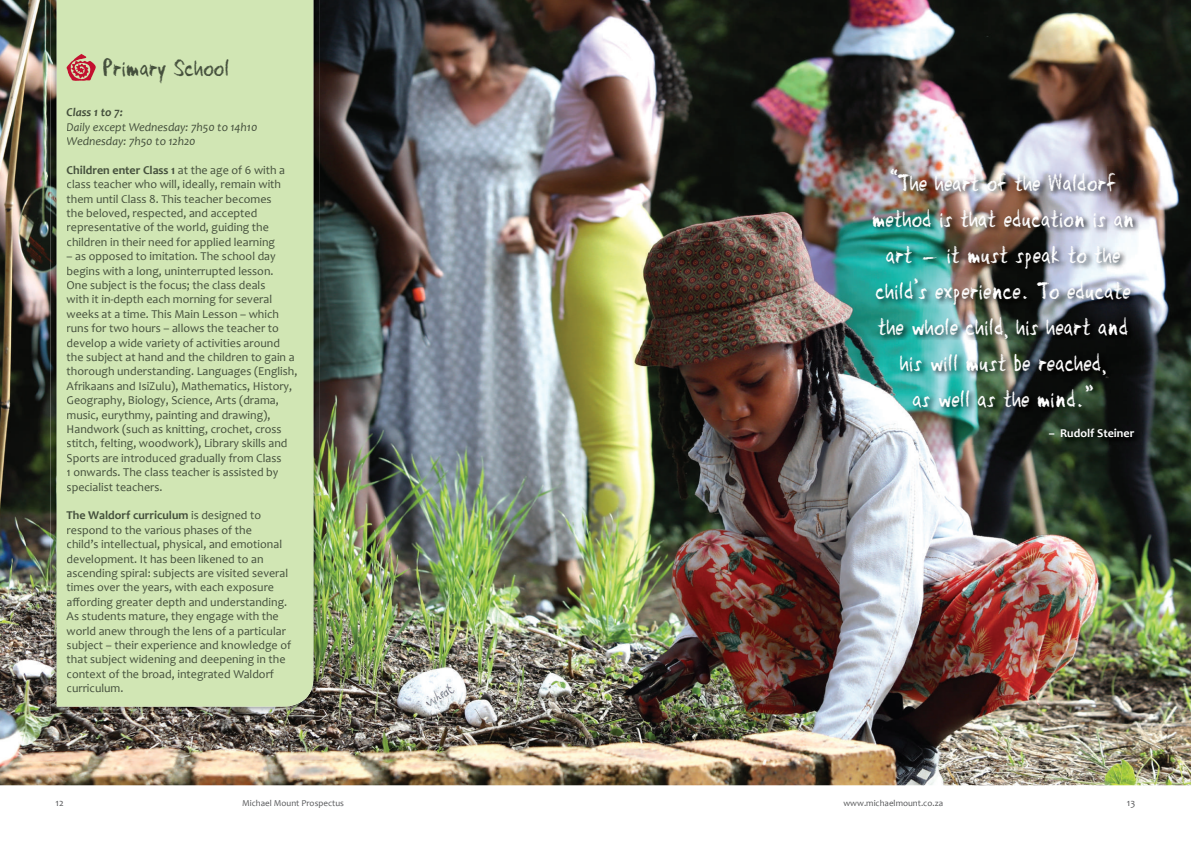
<style>
.page{position:relative;width:1191px;height:842px;background:#fff}
.page>*{position:absolute;margin:0;border:0;box-sizing:border-box;transform-origin:0 0}
.t1{font:30px/36px "Michael Mount Chalk";color:#fff;text-align:center}
.t2{font:30px "Michael Mount Chalk";color:#444f3c}
.t3{font:12px/14.4px "Candara";color:#444f3c}
.t4{font:italic 12px/14.4px "Candara";color:#444f3c}
.t5{font:700 12px "Candara";color:#fff}
.t6{font:italic 700 12px "Candara";color:#444f3c}
.t7{font:10px "Candara";color:#57585a}
.t8{font:9px "Candara";color:#57585a}
.s1{font-weight:700}
</style>
<div class="page">
<img style="left:0;top:0;width:1191px;height:785px">
<img style="left:50px;top:0;width:34px;height:713px">
<img style="left:286px;top:0;width:34px;height:713px">
<img style="left:84px;top:706px;width:202px;height:7px">
<div style="left:57px;top:0;width:256px;height:706px;background:#d1e6b4"></div>
<div style="left:103px;top:58px;width:127px;height:25px;background:#d1e6b4"></div>
<div style="left:67px;top:108px;width:55px;height:10px;background:#d1e6b4"></div>
<div style="left:67px;top:122px;width:190px;height:11px;background:#d1e6b4"></div>
<div style="left:67px;top:137px;width:128px;height:10px;background:#d1e6b4"></div>
<div style="left:67px;top:165px;width:107px;height:9px;background:#d1e6b4"></div>
<div style="left:175px;top:165px;width:110px;height:12px;background:#d1e6b4"></div>
<div style="left:67px;top:180px;width:214px;height:11px;background:#d1e6b4"></div>
<div style="left:67px;top:194px;width:204px;height:9px;background:#d1e6b4"></div>
<div style="left:67px;top:209px;width:190px;height:11px;background:#d1e6b4"></div>
<div style="left:67px;top:223px;width:202px;height:11px;background:#d1e6b4"></div>
<div style="left:67px;top:237px;width:208px;height:12px;background:#d1e6b4"></div>
<div style="left:67px;top:252px;width:209px;height:11px;background:#d1e6b4"></div>
<div style="left:67px;top:266px;width:206px;height:12px;background:#d1e6b4"></div>
<div style="left:67px;top:280px;width:198px;height:12px;background:#d1e6b4"></div>
<div style="left:67px;top:295px;width:205px;height:11px;background:#d1e6b4"></div>
<div style="left:67px;top:309px;width:212px;height:9px;background:#d1e6b4"></div>
<div style="left:67px;top:324px;width:212px;height:8px;background:#d1e6b4"></div>
<div style="left:67px;top:338px;width:213px;height:11px;background:#d1e6b4"></div>
<div style="left:67px;top:353px;width:227px;height:11px;background:#d1e6b4"></div>
<div style="left:67px;top:366px;width:230px;height:12px;background:#d1e6b4"></div>
<div style="left:67px;top:381px;width:225px;height:12px;background:#d1e6b4"></div>
<div style="left:67px;top:395px;width:212px;height:12px;background:#d1e6b4"></div>
<div style="left:67px;top:410px;width:203px;height:12px;background:#d1e6b4"></div>
<div style="left:68px;top:424px;width:213px;height:12px;background:#d1e6b4"></div>
<div style="left:67px;top:438px;width:220px;height:12px;background:#d1e6b4"></div>
<div style="left:67px;top:453px;width:214px;height:12px;background:#d1e6b4"></div>
<div style="left:67px;top:468px;width:211px;height:11px;background:#d1e6b4"></div>
<div style="left:67px;top:482px;width:95px;height:11px;background:#d1e6b4"></div>
<div style="left:67px;top:511px;width:121px;height:9px;background:#d1e6b4"></div>
<div style="left:188px;top:511px;width:73px;height:11px;background:#d1e6b4"></div>
<div style="left:67px;top:525px;width:185px;height:11px;background:#d1e6b4"></div>
<div style="left:67px;top:540px;width:215px;height:11px;background:#d1e6b4"></div>
<div style="left:67px;top:554px;width:196px;height:11px;background:#d1e6b4"></div>
<div style="left:67px;top:569px;width:221px;height:11px;background:#d1e6b4"></div>
<div style="left:67px;top:583px;width:207px;height:11px;background:#d1e6b4"></div>
<div style="left:67px;top:597px;width:220px;height:12px;background:#d1e6b4"></div>
<div style="left:67px;top:612px;width:212px;height:11px;background:#d1e6b4"></div>
<div style="left:67px;top:626px;width:219px;height:12px;background:#d1e6b4"></div>
<div style="left:67px;top:640px;width:224px;height:12px;background:#d1e6b4"></div>
<div style="left:67px;top:655px;width:218px;height:11px;background:#d1e6b4"></div>
<div style="left:67px;top:669px;width:207px;height:12px;background:#d1e6b4"></div>
<div style="left:67px;top:684px;width:56px;height:8px;background:#d1e6b4"></div>
<svg style="left:67px;top:54px;width:29px;height:27px"></svg>
<img style="left:871px;top:167px;width:270px;height:278px">
<h1 class="t2" style="left:103px;top:52px;width:128px">Primary School</h1>
<p class="t6" style="left:67px;top:105px;width:58px">Class 1 to 7:</p>
<p class="t4" style="left:67px;top:119px;width:192px">Daily except Wednesday: 7h50 to 14h10<br>Wednesday: 7h50 to 12h20</p>
<p class="t3" style="left:67px;top:162px;width:220px"><span class="s1">Children enter Class 1</span> at the age of 6 with a class teacher who will, ideally, remain with them until Class 8. This teacher becomes the beloved, respected, and accepted representative of the world, guiding the children in their need for applied learning</p>
<p class="t3" style="left:67px;top:249px;width:232px">– as opposed to imitation. The school day begins with a long, uninterrupted lesson.<br>One subject is the focus; the class deals<br>with it in-depth each morning for several weeks at a time. This Main Lesson – which runs for two hours – allows the teacher to develop a wide variety of activities around the subject at hand and the children to gain a thorough understanding. Languages (English, Afrikaans and IsiZulu), Mathematics, History, Geography, Biology, Science, Arts (drama, music, eurythmy, painting and drawing), Handwork (such as knitting, crochet, cross stitch, felting, woodwork), Library skills and Sports are introduced gradually from Class<br>1 onwards. The class teacher is assisted by specialist teachers.</p>
<p class="t3" style="left:67px;top:508px;width:226px"><span class="s1">The Waldorf curriculum</span> is designed to respond to the various phases of the<br>child’s intellectual, physical, and emotional development. It has been likened to an ascending spiral: subjects are visited several times over the years, with each exposure affording greater depth and understanding.<br>As students mature, they engage with the world anew through the lens of a particular subject – their experience and knowledge of that subject widening and deepening in the context of the broad, integrated Waldorf curriculum.</p>
<h1 class="t1" style="left:872px;top:165px;width:264px">“The heart of the Waldorf method is that education is an art - it must speak to the child’s experience. To educate the whole child, his heart and his will must be reached,<br>as well as the mind.”</h1>
<p class="t5" style="left:1049px;top:426px;width:87px">– Rudolf Steiner</p>
<p class="t7" style="left:56px;top:797px;width:10px">12</p>
<p class="t8" style="left:242px;top:798px;width:103px">Michael Mount Prospectus</p>
<p class="t8" style="left:843px;top:797px;width:101px">www.michaelmount.co.za</p>
<p class="t7" style="left:1127px;top:797px;width:10px">13</p>
</div>
